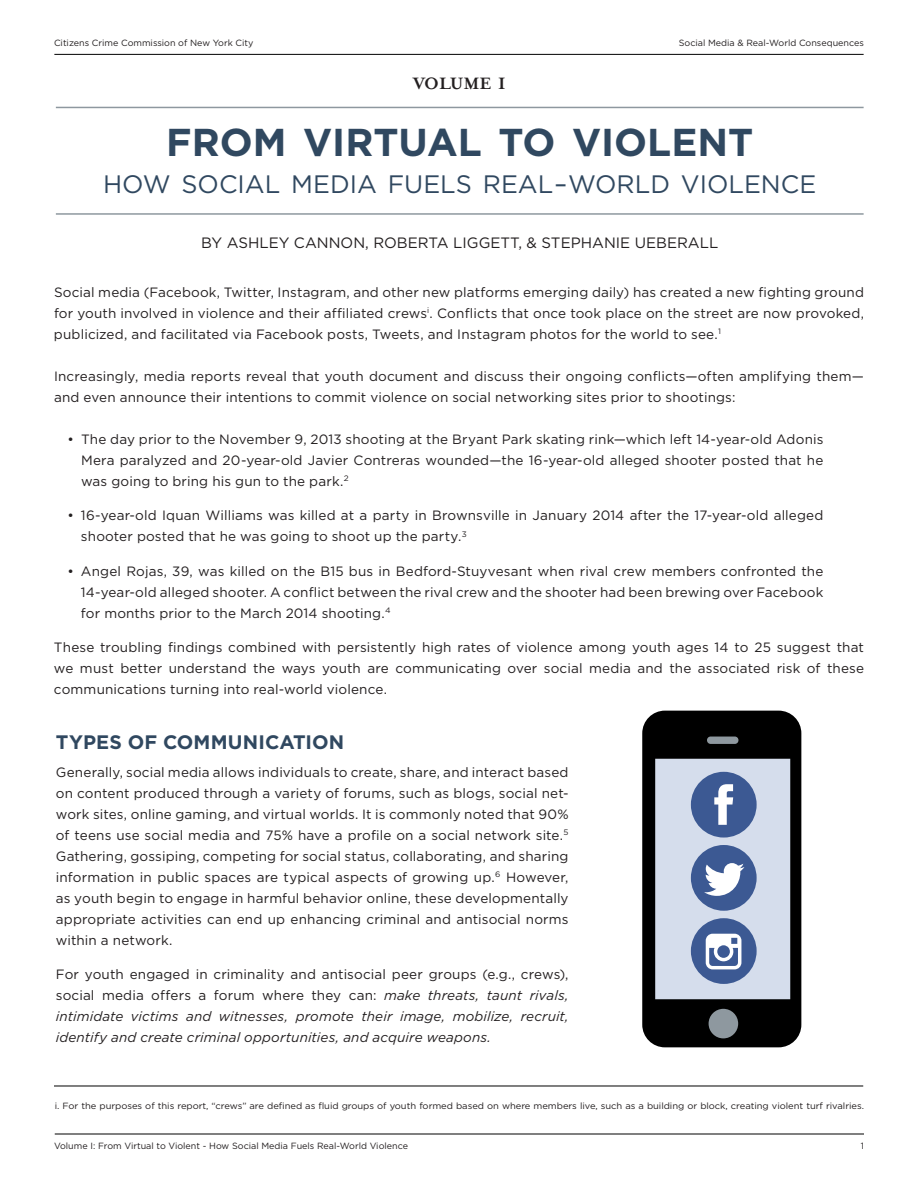
<style>
.page{position:relative;width:918px;height:1188px;background:#fff}
.page>*{position:absolute;margin:0;border:0;box-sizing:border-box;transform-origin:0 0}
.t1{font:700 38.85px "Gotham";color:#304860}
.t2{font:25.2px "Gotham";color:#304860}
.t3{font:700 19.5px "Gotham";letter-spacing:.005em;color:#304860}
.t4{font:700 18.9px "Mrs Eaves";color:#231f20}
.t5{font:15px "Gotham";color:#231f20}
.t6{font:13.5px/21px "Gotham";letter-spacing:.01em;color:#231f20;text-align:justify}
.t7{font:italic 13.5px/21px "Gotham";letter-spacing:.01em;color:#231f20;text-align:justify}
.t8{font:9px "Gotham";letter-spacing:-.005em;color:#231f20;scale:1.04 1}
.t9{font:9px "Gotham";letter-spacing:-.005em;color:#231f20}
.s1{font-weight:300;font-size:36px}
.s2{font-style:normal}
</style>
<div class="page">
<hr style="left:55px;top:1134px;width:809px;height:1px;background:#000">
<hr style="left:56px;top:107px;width:808px;height:1px;background:#8e989f">
<hr style="left:56px;top:213px;width:808px;height:2px;background:#8e989f">
<svg style="left:642px;top:711px;width:159px;height:336px;background:#6c7078"></svg>
<svg style="left:691px;top:772px;width:66px;height:66px;background:#7287b1"></svg>
<svg style="left:691px;top:845px;width:66px;height:66px"></svg>
<svg style="left:691px;top:918px;width:66px;height:66px"></svg>
<hr style="left:54px;top:54px;width:810px;height:1px;background:#000">
<hr style="left:54px;top:1086px;width:809px;height:1px;background:#000">
<p class="t9" style="left:54px;top:38px;width:201px">Citizens Crime Commission of New York City</p>
<p class="t9" style="left:679px;top:38px;width:187px">Social Media &amp; Real-World Consequences</p>
<h3 class="t4" style="left:413px;top:72px;width:94px">VOLUME I</h3>
<h1 class="t1" style="left:166px;top:119px;width:589px">FROM VIRTUAL TO VIOLENT</h1>
<h2 class="t2" style="left:103px;top:170px;width:715px">HOW SOCIAL MEDIA FUELS REAL<span class="s1">-</span>WORLD VIOLENCE</h2>
<p class="t5" style="left:201px;top:234px;width:519px">BY ASHLEY CANNON, ROBERTA LIGGETT, &amp; STEPHANIE UEBERALL</p>
<p class="t6" style="left:54px;top:281px;width:811px">Social media (Facebook, Twitter, Instagram, and other new platforms emerging daily) has created a new fighting ground for youth involved in violence and their affiliated crews<sup>i</sup>. Conflicts that once took place on the street are now provoked, publicized, and facilitated via Facebook posts, Tweets, and Instagram photos for the world to see.<sup>1</sup></p>
<p class="t6" style="left:54px;top:365px;width:812px">Increasingly, media reports reveal that youth document and discuss their ongoing conflicts—often amplifying them— and even announce their intentions to commit violence on social networking sites prior to shootings:</p>
<p class="t6" style="left:81px;top:428px;width:744px;text-indent:-14px">• The day prior to the November 9, 2013 shooting at the Bryant Park skating rink—which left 14-year-old Adonis Mera paralyzed and 20-year-old Javier Contreras wounded—the 16-year-old alleged shooter posted that he was going to bring his gun to the park.<sup>2</sup></p>
<p class="t6" style="left:81px;top:505px;width:744px;text-indent:-14px">• 16-year-old Iquan Williams was killed at a party in Brownsville in January 2014 after the 17-year-old alleged shooter posted that he was going to shoot up the party.<sup>3</sup></p>
<p class="t6" style="left:81px;top:560px;width:744px;text-indent:-14px">• Angel Rojas, 39, was killed on the B15 bus in Bedford-Stuyvesant when rival crew members confronted the 14-year-old alleged shooter. A conflict between the rival crew and the shooter had been brewing over Facebook for months prior to the March 2014 shooting.<sup>4</sup></p>
<p class="t6" style="left:54px;top:637px;width:812px">These troubling findings combined with persistently high rates of violence among youth ages 14 to 25 suggest that we must better understand the ways youth are communicating over social media and the associated risk of these communications turning into real-world violence.</p>
<h3 class="t3" style="left:56px;top:731px;width:290px">TYPES OF COMMUNICATION</h3>
<p class="t6" style="left:56px;top:761px;width:514px">Generally, social media allows individuals to create, share, and interact based on content produced through a variety of forums, such as blogs, social net&shy;work sites, online gaming, and virtual worlds. It is commonly noted that 90% of teens use social media and 75% have a profile on a social network site.<sup>5<br></sup>Gathering, gossiping, competing for social status, collaborating, and sharing information in public spaces are typical aspects of growing up.<sup>6</sup> However, as youth begin to engage in harmful behavior online, these developmentally appropriate activities can end up enhancing criminal and antisocial norms within a network.</p>
<p class="t7" style="left:56px;top:964px;width:514px"><span class="s2">For youth engaged in criminality and antisocial peer groups (e.g., crews), social media offers a forum where they can:</span> make threats, taunt rivals, intimidate victims and witnesses, promote their image, mobilize, recruit, identify and create criminal opportunities, and acquire weapons.</p>
<p class="t8" style="left:55px;top:1100px;width:780px">i. For the purposes of this report, “crews” are defined as fluid groups of youth formed based on where members live, such as a building or block, creating violent turf rivalries.</p>
<p class="t9" style="left:54px;top:1141px;width:356px">Volume I: From Virtual to Violent - How Social Media Fuels Real-World Violence</p>
<p class="t9" style="left:861px;top:1141px;width:5px">1</p>
</div>
